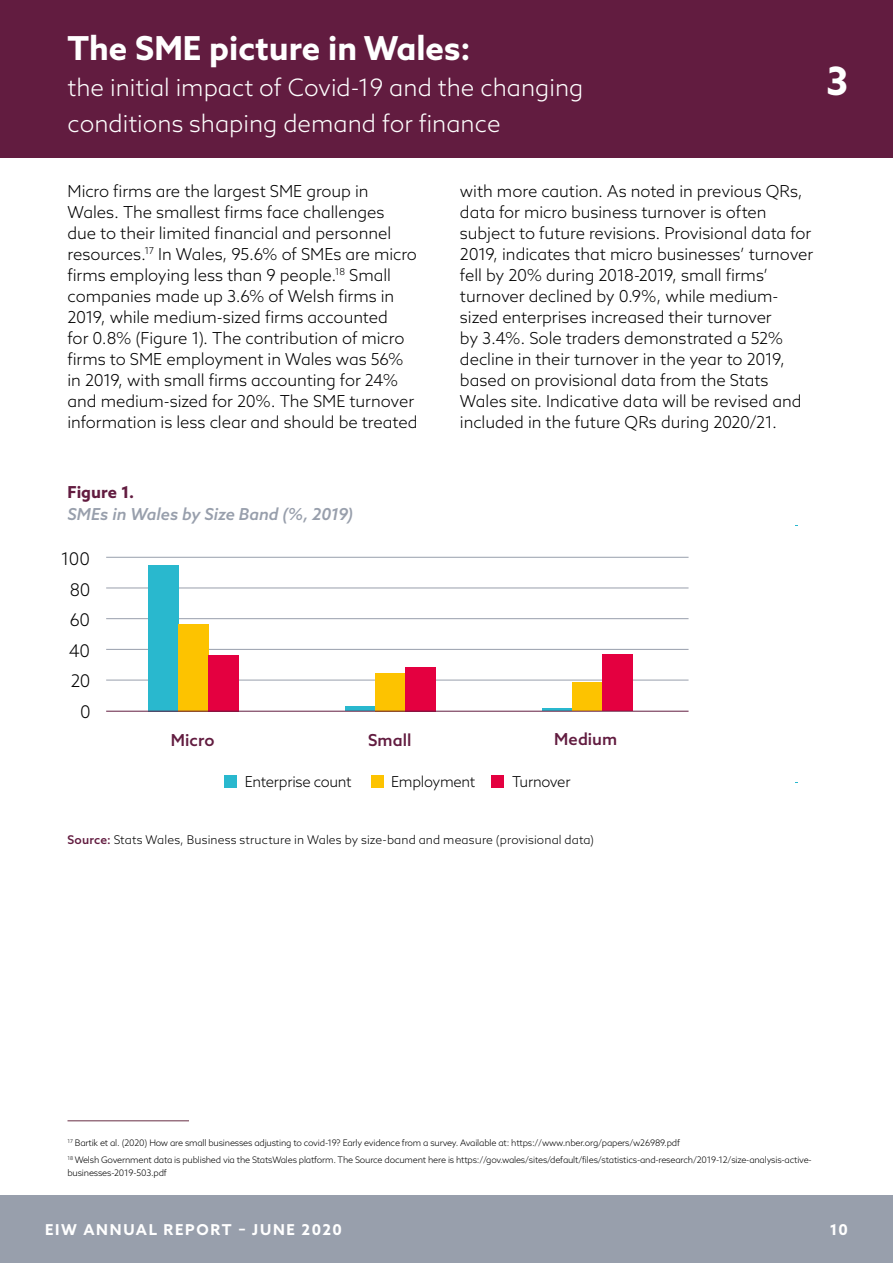
<style>
.page{position:relative;width:893px;height:1263px;background:#fff}
.page>*{position:absolute;margin:0;border:0;box-sizing:border-box;transform-origin:0 0}
.t1{font:700 39px "Azo Sans";color:#fff}
.t2{font:700 33px "Azo Sans";color:#fff}
.t3{font:300 24px/36px "Azo Sans";color:#fff}
.t4{font:300 17.4px "Azo Sans";letter-spacing:-.01em;color:#000}
.t5{font:300 16.5px/21px "Azo Sans";letter-spacing:-.005em;color:#000}
.t6{font:italic 500 16.5px "Azo Sans";color:#989fac}
.t7{font:500 16.5px "Azo Sans";color:#621c40}
.t8{font:700 16.5px "Azo Sans";color:#621c40}
.t9{font:300 15px "Azo Sans";letter-spacing:-.02em;color:#000}
.t10{font:700 15px "Azo Sans";letter-spacing:.11em;color:#fff}
.t11{font:300 12px "Azo Sans";letter-spacing:.01em;color:#000}
.t12{font:300 9px/16.5px "Azo Sans";letter-spacing:-.02em;color:#000}
.s1{font-weight:500;color:#621c40}
</style>
<div class="page">
<div style="left:0;top:1195px;width:893px;height:68px;background:#989fac"></div>
<div style="left:224px;top:775px;width:13px;height:12px;background:#29b8ce"></div>
<div style="left:371px;top:775px;width:12px;height:12px;background:#fdc300"></div>
<div style="left:491px;top:775px;width:13px;height:12px;background:#e40040"></div>
<hr style="left:106px;top:618px;width:583px;height:1px;background:#989fac">
<hr style="left:106px;top:588px;width:583px;height:1px;background:#989fac">
<hr style="left:106px;top:557px;width:583px;height:1px;background:#989fac">
<hr style="left:106px;top:680px;width:583px;height:1px;background:#989fac">
<hr style="left:106px;top:649px;width:583px;height:1px;background:#989fac">
<div style="left:148px;top:565px;width:30px;height:146px;background:#29b8ce"></div>
<div style="left:178px;top:624px;width:30px;height:87px;background:#fdc300"></div>
<div style="left:208px;top:655px;width:30px;height:56px;background:#e40040"></div>
<div style="left:345px;top:706px;width:30px;height:5px;background:#29b8ce"></div>
<hr style="left:542px;top:708px;width:30px;height:3px;background:#29b8ce">
<div style="left:376px;top:673px;width:30px;height:38px;background:#fdc300"></div>
<div style="left:405px;top:667px;width:30px;height:44px;background:#e40040"></div>
<div style="left:572px;top:681px;width:30px;height:29px;background:#fdc300"></div>
<div style="left:602px;top:654px;width:30px;height:56px;background:#e40040"></div>
<hr style="left:106px;top:711px;width:583px;height:1px;background:#621c40">
<hr style="left:68px;top:1120px;width:121px;height:1px;background:#682d44">
<div style="left:0;top:0;width:893px;height:158px;background:#621c40"></div>
<h2 class="t2" style="left:68px;top:26px;width:405px">The SME picture in Wales:</h2>
<h3 class="t3" style="left:68px;top:69px;width:517px">the initial impact of Covid-19 and the changing conditions shaping demand for finance</h3>
<h1 class="t1" style="left:826px;top:55px;width:24px">3</h1>
<p class="t5" style="left:67px;top:180px;width:352px">Micro firms are the largest SME group in Wales. The smallest firms face challenges<br>due to their limited financial and personnel resources.<sup>17</sup> In Wales, 95.6% of SMEs are micro firms employing less than 9 people.<sup>18</sup> Small companies made up 3.6% of Welsh firms in 2019, while medium-sized firms accounted<br>for 0.8% (Figure 1). The contribution of micro firms to SME employment in Wales was 56% in 2019, with small firms accounting for 24% and medium-sized for 20%. The SME turnover information is less clear and should be treated</p>
<p class="t5" style="left:460px;top:180px;width:355px">with more caution. As noted in previous QRs, data for micro business turnover is often subject to future revisions. Provisional data for 2019, indicates that micro businesses’ turnover fell by 20% during 2018-2019, small firms’ turnover declined by 0.9%, while medium&shy;sized enterprises increased their turnover<br>by 3.4%. Sole traders demonstrated a 52% decline in their turnover in the year to 2019, based on provisional data from the Stats Wales site. Indicative data will be revised and included in the future QRs during 2020/21.</p>
<p class="t8" style="left:68px;top:481px;width:68px">Figure 1.</p>
<p class="t6" style="left:68px;top:504px;width:287px">SMEs in Wales by Size Band (%, 2019)</p>
<p class="t4" style="left:61px;top:547px;width:31px">100</p>
<p class="t4" style="left:70px;top:578px;width:22px">80</p>
<p class="t4" style="left:70px;top:609px;width:22px">60</p>
<p class="t4" style="left:69px;top:639px;width:23px">40</p>
<p class="t4" style="left:71px;top:670px;width:21px">20</p>
<p class="t4" style="left:80px;top:701px;width:12px">0</p>
<p class="t7" style="left:171px;top:729px;width:45px">Micro</p>
<p class="t7" style="left:368px;top:729px;width:45px">Small</p>
<p class="t7" style="left:554px;top:729px;width:65px">Medium</p>
<p class="t9" style="left:245px;top:772px;width:108px">Enterprise count</p>
<p class="t9" style="left:391px;top:772px;width:86px">Employment</p>
<p class="t9" style="left:512px;top:772px;width:60px">Turnover</p>
<p class="t11" style="left:68px;top:832px;width:528px"><span class="s1">Source:</span> Stats Wales, Business structure in Wales by size-band and measure (provisional data)</p>
<p class="t12" style="left:68px;top:1134px;width:746px"><sup>17</sup> Bartik et al. (2020) How are small businesses adjusting to covid-19? Early evidence from a survey. Available at: https://www.nber.org/papers/w26989.pdf<br><sup>18</sup> Welsh Government data is published via the StatsWales platform. The Source document here is https://gov.wales/sites/default/files/statistics-and-research/2019-12/size-analysis-active-</p>
<p class="t12" style="left:67px;top:1164px;width:101px">businesses-2019-503.pdf</p>
<p class="t10" style="left:45px;top:1219px;width:299px">EIW ANNUAL REPORT – JUNE 2020</p>
<p class="t10" style="left:830px;top:1219px;width:20px">10</p>
</div>
